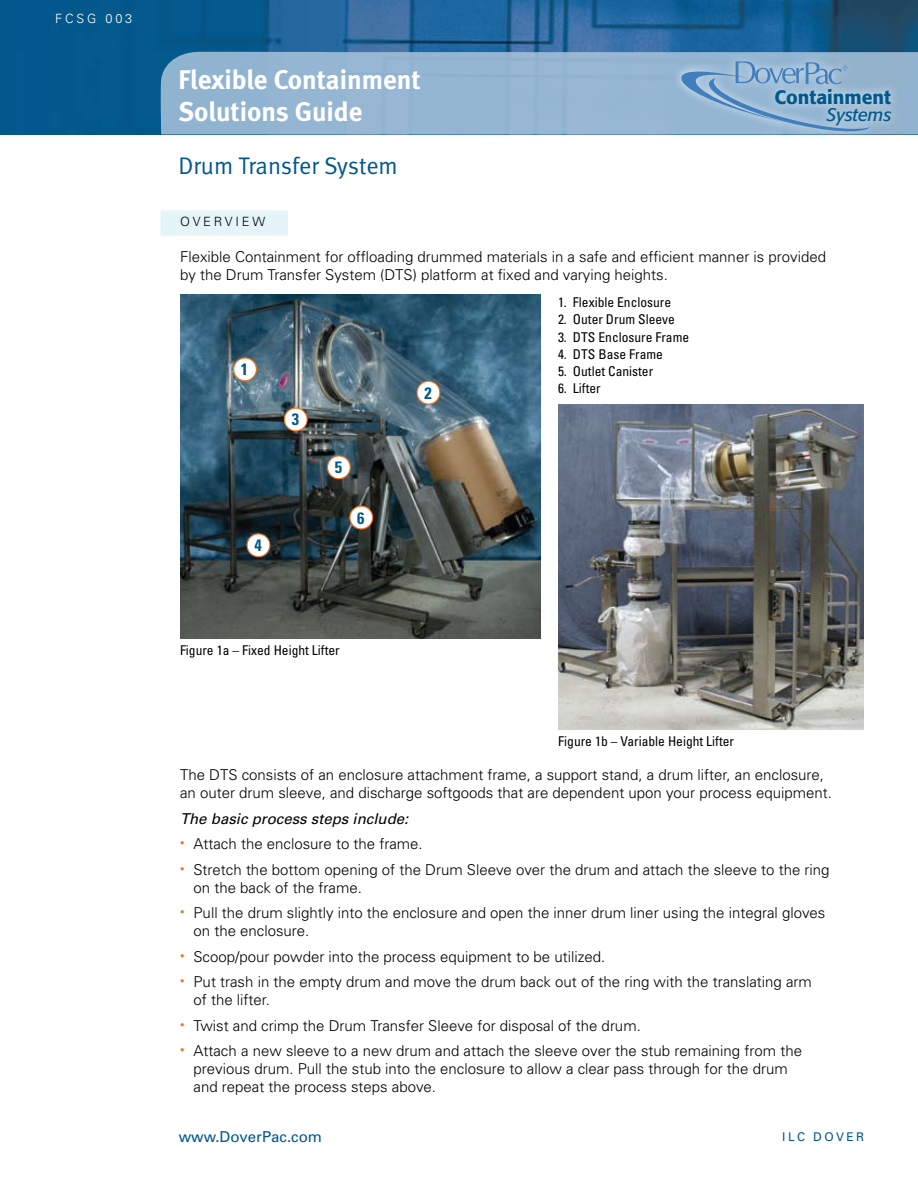
<style>
.page{position:relative;width:918px;height:1188px;background:#fff}
.page>*{position:absolute;margin:0;border:0;box-sizing:border-box;transform-origin:0 0}
.t1{font:27px/32.4px "Meta Bold LF";color:#fff}
.t2{font:24px "Meta Normal";letter-spacing:-.005em;color:#00588d}
.t3{font:500 19.35px "Formata";color:#00588d}
.t4{font:italic 18px "Formata";color:#00588d}
.t5{font:700 condensed 16.5px "Univers";color:#00588d}
.t6{font:300 15px/18px "Univers";color:#000}
.t7{font:italic 15px "Univers";color:#000}
.t8{font:15px "Univers";color:#00588d}
.t9{font:condensed 13.5px "Univers";color:#000}
.t10{font:300 12.75px "Univers";letter-spacing:.22em;color:#000}
.t11{font:300 12.75px "Univers";letter-spacing:.22em;color:#fff}
.t12{font:12px "Univers";color:#00588d}
</style>
<div class="page">
<img style="left:0;top:0;width:918px;height:134px">
<div style="left:160px;top:52px;width:758px;height:82px;background:#94b6d2"></div>
<div style="left:160px;top:210px;width:128px;height:26px;background:#e5f4f9;border:2px solid #e5f4f9"></div>
<img style="left:180px;top:295px;width:361px;height:344px">
<div style="left:234px;top:358px;width:22px;height:23px;background:#fff;border-radius:50%"></div>
<div style="left:233px;top:357px;width:24px;height:24px;border:1px solid #f37421;border-radius:50%"></div>
<div style="left:417px;top:381px;width:23px;height:23px;background:#fff;border-radius:50%"></div>
<div style="left:416px;top:381px;width:24px;height:24px;border:1px solid #f37421;border-radius:50%"></div>
<div style="left:284px;top:408px;width:23px;height:23px;background:#fff;border-radius:50%"></div>
<div style="left:284px;top:407px;width:24px;height:24px;border:1px solid #f37421;border-radius:50%"></div>
<div style="left:327px;top:456px;width:23px;height:23px;background:#fff;border-radius:50%"></div>
<div style="left:327px;top:455px;width:24px;height:24px;border:1px solid #f37421;border-radius:50%"></div>
<div style="left:350px;top:506px;width:23px;height:23px;background:#fff;border-radius:50%"></div>
<div style="left:349px;top:506px;width:24px;height:24px;border:1px solid #f37421;border-radius:50%"></div>
<div style="left:247px;top:534px;width:23px;height:23px;background:#fff;border-radius:50%"></div>
<div style="left:246px;top:533px;width:24px;height:24px;border:1px solid #f37421;border-radius:50%"></div>
<div style="left:672px;top:52px;width:227px;height:89px;background:#fff;opacity:.75"></div>
<svg style="left:681px;top:62px;width:189px;height:69px;background:#93b5d3"></svg>
<img style="left:558px;top:404px;width:305px;height:325px">
<p class="t11" style="left:55px;top:11px;width:79px">FCSG 003</p>
<h1 class="t1" style="left:178px;top:63px;width:244px">Flexible Containment<br>Solutions Guide</h1>
<h2 class="t2" style="left:178px;top:152px;width:221px">Drum Transfer System</h2>
<p class="t10" style="left:180px;top:214px;width:87px">Overview</p>
<p class="t6" style="left:180px;top:247px;width:648px">Flexible Containment for offloading drummed materials in a safe and efficient manner is provided by the Drum Transfer System (DTS) platform at fixed and varying heights.</p>
<p class="t3" style="left:775px;top:85px;width:118px">Containment</p>
<p class="t4" style="left:827px;top:104px;width:66px">Systems</p>
<p class="t5" style="left:241px;top:359px;width:9px">1</p>
<p class="t5" style="left:292px;top:410px;width:9px">3</p>
<p class="t5" style="left:254px;top:535px;width:9px">4</p>
<p class="t5" style="left:335px;top:457px;width:9px">5</p>
<p class="t5" style="left:357px;top:508px;width:9px">6</p>
<p class="t9" style="left:180px;top:642px;width:161px">Figure 1a – Fixed Height Lifter</p>
<p class="t5" style="left:424px;top:383px;width:9px">2</p>
<p class="t9" style="left:558px;top:294px;width:115px">1. Flexible Enclosure</p>
<p class="t9" style="left:558px;top:311px;width:118px">2. Outer Drum Sleeve</p>
<p class="t9" style="left:558px;top:328px;width:133px">3. DTS Enclosure Frame</p>
<p class="t9" style="left:558px;top:346px;width:106px">4. DTS Base Frame</p>
<p class="t9" style="left:558px;top:363px;width:97px">5. Outlet Canister</p>
<p class="t9" style="left:558px;top:380px;width:44px">6. Lifter</p>
<p class="t9" style="left:558px;top:733px;width:177px">Figure 1b – Variable Height Lifter</p>
<p class="t6" style="left:180px;top:765px;width:653px">The DTS consists of an enclosure attachment frame, a support stand, a drum lifter, an enclosure, an outer drum sleeve, and discharge softgoods that are dependent upon your process equipment.</p>
<p class="t7" style="left:180px;top:809px;width:230px">The basic process steps include:</p>
<p class="t6" style="left:180px;top:834px;width:244px"><sup>•</sup> Attach the enclosure to the frame.</p>
<p class="t6" style="left:194px;top:860px;width:638px;text-indent:-14px"><sup>•</sup> Stretch the bottom opening of the Drum Sleeve over the drum and attach the sleeve to the ring on the back of the frame.</p>
<p class="t6" style="left:194px;top:903px;width:633px;text-indent:-14px"><sup>•</sup> Pull the drum slightly into the enclosure and open the inner drum liner using the integral gloves on the enclosure.</p>
<p class="t6" style="left:180px;top:947px;width:427px"><sup>•</sup> Scoop/pour powder into the process equipment to be utilized.</p>
<p class="t6" style="left:194px;top:972px;width:620px;text-indent:-14px"><sup>•</sup> Put trash in the empty drum and move the drum back out of the ring with the translating arm of the lifter.</p>
<p class="t6" style="left:180px;top:1016px;width:462px"><sup>•</sup> Twist and crimp the Drum Transfer Sleeve for disposal of the drum.</p>
<p class="t6" style="left:194px;top:1041px;width:610px;text-indent:-14px"><sup>•</sup> Attach a new sleeve to a new drum and attach the sleeve over the stub remaining from the previous drum. Pull the stub into the enclosure to allow a clear pass through for the drum and repeat the process steps above.</p>
<p class="t8" style="left:179px;top:1127px;width:145px">WWW.DOVERPAC.COM</p>
<p class="t12" style="left:782px;top:1129px;width:83px">IL C DOVER</p>
</div>
